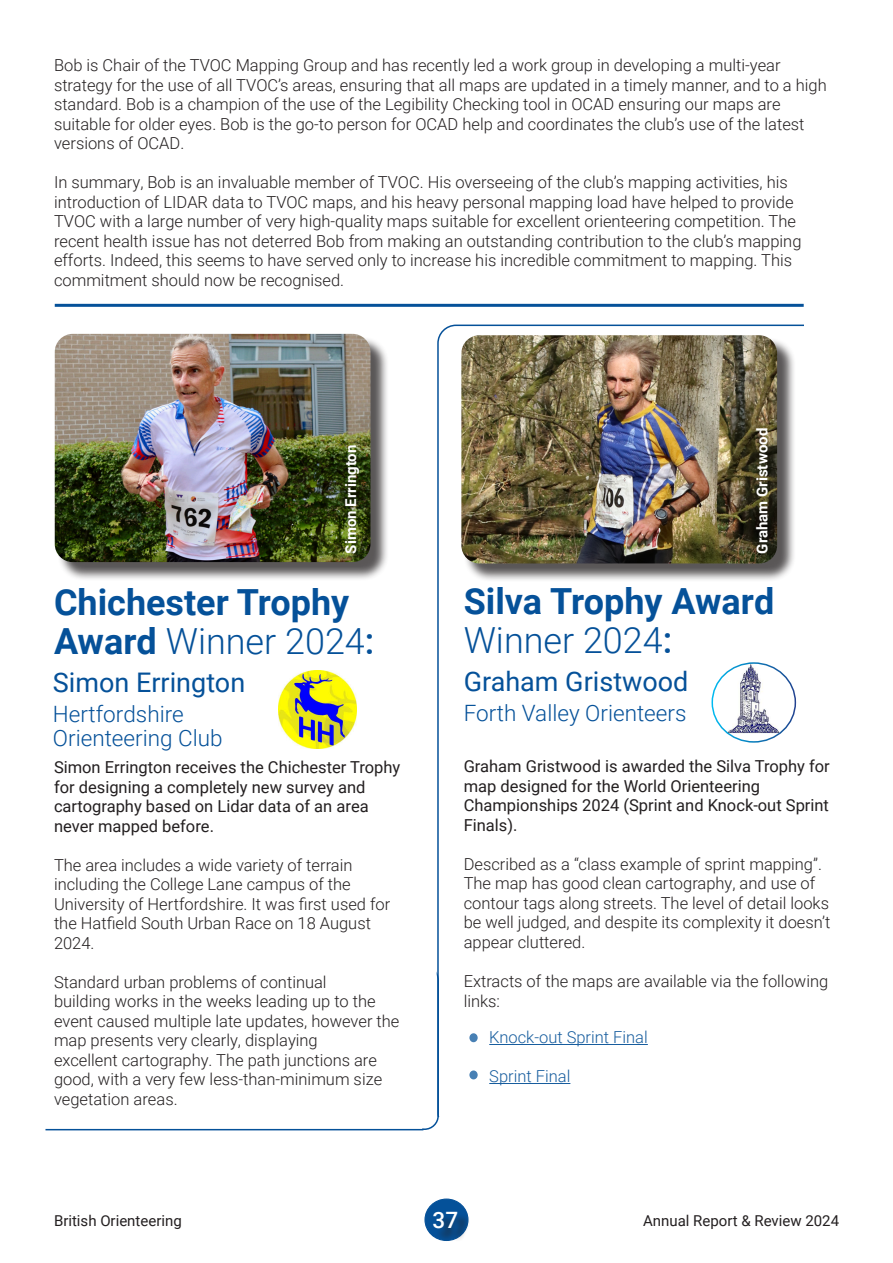
<style>
.page{position:relative;width:893px;height:1263px;background:#fff}
.page>*{position:absolute;margin:0;border:0;box-sizing:border-box;transform-origin:0 0}
.t1{font:700 36px/39px "Roboto";color:#055199}
.t2{font:300 36px "Roboto";color:#055199}
.t3{font:27px "Roboto";color:#055199}
.t4{font:300 22.5px "Roboto";color:#055199}
.t5{font:500 22.5px "Roboto";color:#fff}
.t6{font:300 16.5px/19.5px "Roboto";color:#231f20}
.t7{font:16.5px/19.5px "Roboto";color:#231f20}
.t8{font:300 16.5px "Roboto";color:#175d9e}
.t9{font:15px "Roboto";color:#231f20}
.t10{font:700 15px "Roboto";color:#fff}
.s1{font-weight:300}
.s2{font-weight:500}
</style>
<div class="page">
<div style="left:425px;top:1199px;width:43px;height:41px;background:#055199;border-radius:50%"></div>
<div style="left:424px;top:1198px;width:44px;height:43px;border:1px solid #055199;border-radius:50%"></div>
<div style="left:435px;top:1214px;width:36px;height:28px;background:#231f20;opacity:.75"></div>
<div style="left:57px;top:336px;width:332px;height:245px;background:#231f20;opacity:.75"></div>
<img style="left:55px;top:334px;width:315px;height:228px">
<hr style="left:55px;top:304px;width:749px;height:3px;background:#055199">
<img style="left:437px;top:325px;width:367px;height:792px">
<div style="left:410px;top:966px;width:29px;height:164px;border:2px solid #055199;border-radius:14px"></div>
<div style="left:401px;top:940px;width:36px;height:188px;background:#fff;border-radius:18px"></div>
<svg style="left:394px;top:1128px;width:28px;height:3px"></svg>
<hr style="left:45px;top:1129px;width:378px;height:1px;background:#055199">
<img style="left:279px;top:671px;width:77px;height:78px">
<svg style="left:712px;top:663px;width:83px;height:79px"></svg>
<img style="left:718px;top:663px;width:70px;height:71px">
<div style="left:711px;top:662px;width:85px;height:81px;border:2px solid #fff;border-radius:50%"></div>
<hr style="left:489px;top:1044px;width:159px;height:1px;background:#175d9e">
<hr style="left:489px;top:1083px;width:81px;height:1px;background:#175d9e">
<svg style="left:469px;top:1033px;width:9px;height:9px"></svg>
<svg style="left:469px;top:1070px;width:9px;height:9px"></svg>
<p class="t6" style="left:54px;top:55px;width:728px">Bob is Chair of the TVOC Mapping Group and has recently led a work group in developing a multi-year</p>
<p class="t6" style="left:54px;top:75px;width:774px">strategy for the use of all TVOC’s areas, ensuring that all maps are updated in a timely manner, and to a high standard. Bob is a champion of the use of the Legibility Checking tool in OCAD ensuring our maps are</p>
<p class="t6" style="left:54px;top:114px;width:752px">suitable for older eyes. Bob is the go-to person for OCAD help and coordinates the club’s use of the latest versions of OCAD.</p>
<p class="t6" style="left:54px;top:172px;width:735px">In summary, Bob is an invaluable member of TVOC. His overseeing of the club’s mapping activities, his</p>
<p class="t6" style="left:54px;top:192px;width:741px">introduction of LIDAR data to TVOC maps, and his heavy personal mapping load have helped to provide</p>
<p class="t6" style="left:54px;top:211px;width:749px">TVOC with a large number of very high-quality maps suitable for excellent orienteering competition. The recent health issue has not deterred Bob from making an outstanding contribution to the club’s mapping efforts. Indeed, this seems to have served only to increase his incredible commitment to mapping. This</p>
<p class="t6" style="left:54px;top:270px;width:292px">commitment should now be recognised.</p>
<p class="t10" style="left:340px;top:554px;width:110px;rotate:-90deg">Simon Errington</p>
<p class="t1" style="left:54px;top:582px;width:322px">Chichester Trophy<br>Award <span class="s1">Winner 2024</span><span class="s2">:</span></p>
<p class="t3" style="left:53px;top:663px;width:194px">Simon Errington</p>
<p class="t4" style="left:53px;top:698px;width:132px">Hertfordshire</p>
<p class="t4" style="left:53px;top:722px;width:171px">Orienteering Club</p>
<p class="t7" style="left:54px;top:757px;width:348px">Simon Errington receives the Chichester Trophy for designing a completely new survey and</p>
<p class="t7" style="left:54px;top:796px;width:316px">cartography based on Lidar data of an area</p>
<p class="t7" style="left:54px;top:815px;width:162px">never mapped before.</p>
<p class="t6" style="left:54px;top:854px;width:300px">The area includes a wide variety of terrain</p>
<p class="t6" style="left:54px;top:874px;width:298px">including the College Lane campus of the</p>
<p class="t6" style="left:54px;top:893px;width:338px">University of Hertfordshire. It was first used for the Hatfield South Urban Race on 18 August<br>2024.</p>
<p class="t6" style="left:54px;top:971px;width:274px">Standard urban problems of continual</p>
<p class="t6" style="left:54px;top:991px;width:347px">building works in the weeks leading up to the event caused multiple late updates, however the map presents very clearly, displaying</p>
<p class="t6" style="left:54px;top:1049px;width:330px">excellent cartography. The path junctions are good, with a very few less-than-minimum size vegetation areas.</p>
<p class="t10" style="left:752px;top:554px;width:127px;rotate:-90deg">Graham Gristwood</p>
<p class="t1" style="left:464px;top:580px;width:312px">Silva Trophy Award</p>
<p class="t2" style="left:464px;top:615px;width:210px">Winner 2024<span class="s2">:</span></p>
<p class="t3" style="left:464px;top:663px;width:226px">Graham Gristwood</p>
<p class="t4" style="left:464px;top:697px;width:224px">Forth Valley Orienteers</p>
<p class="t7" style="left:464px;top:756px;width:393px">Graham Gristwood is awarded the Silva Trophy for his map designed for the World Orienteering Championships 2024 (Sprint and Knock-out Sprint Finals).</p>
<p class="t6" style="left:464px;top:854px;width:360px">Described as a “class example of sprint mapping”.</p>
<p class="t6" style="left:464px;top:873px;width:353px">The map has good clean cartography, and use of</p>
<p class="t6" style="left:464px;top:893px;width:385px">contour tags along streets. The level of detail looks to be well judged, and despite its complexity it doesn’t appear cluttered.</p>
<p class="t6" style="left:464px;top:971px;width:366px">Extracts of the maps are available via the following links:</p>
<p class="t8" style="left:489px;top:1026px;width:160px">Knock-out Sprint Final</p>
<p class="t8" style="left:489px;top:1065px;width:83px">Sprint Final</p>
<p class="t9" style="left:54px;top:1210px;width:129px">British Orienteering</p>
<p class="t5" style="left:433px;top:1204px;width:27px">37</p>
<p class="t9" style="left:643px;top:1210px;width:198px">Annual Report &amp; Review 2024</p>
</div>
